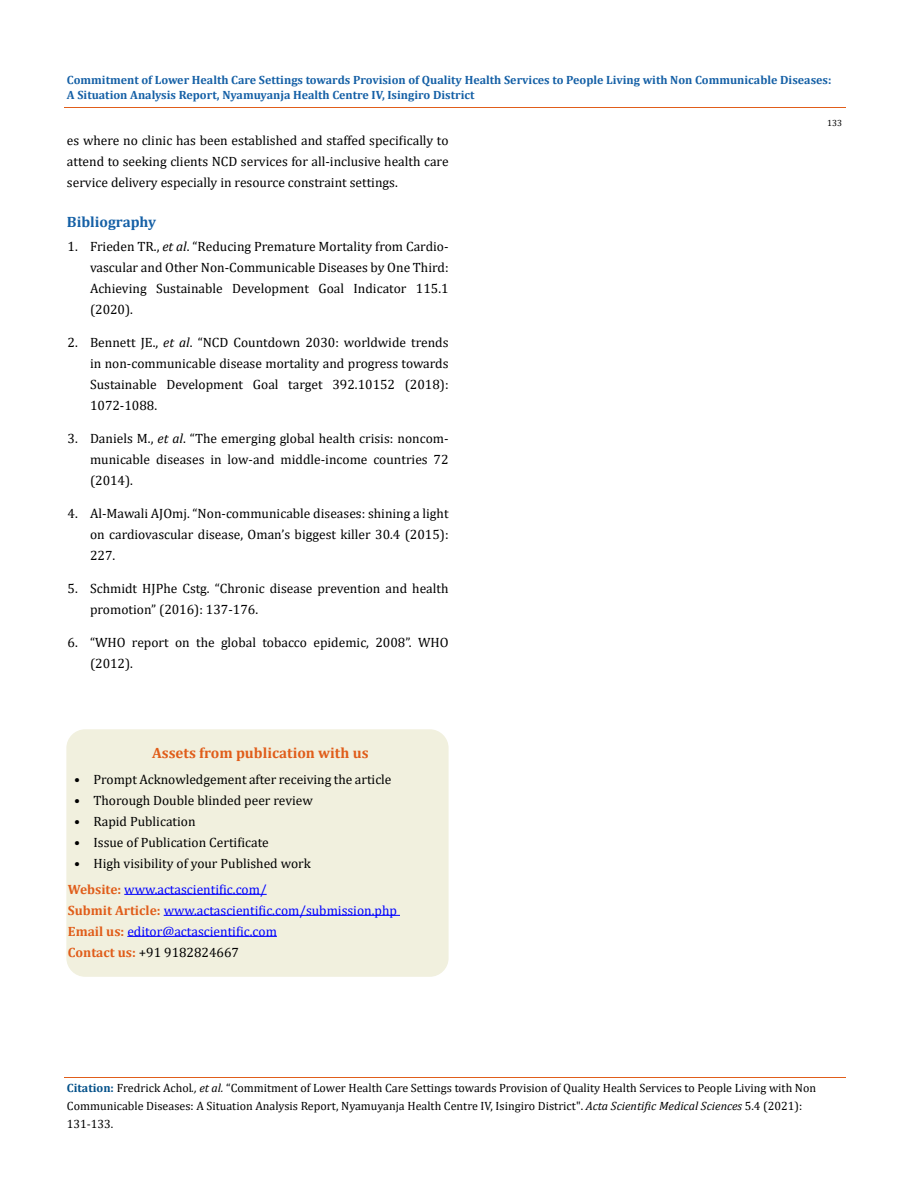
<style>
.page{position:relative;width:917px;height:1188px;background:#fff}
.page>*{position:absolute;margin:0;border:0;box-sizing:border-box;transform-origin:0 0}
.t1{font:700 15px "Cambria";color:#e05d1a}
.t2{font:700 15px "Cambria";color:#1560a6}
.t3{font:13.5px/21px "Cambria";color:#000;text-align:justify}
.t4{font:13.5px/21px "Cambria";color:#00f}
.t5{font:12px/18px "Cambria";color:#000}
.t6{font:700 12px/15px "Cambria";color:#1560a6}
.t7{font:9px "Cambria";color:#000}
.s1{font-style:italic}
.s2{font-weight:700;color:#e05d1a}
.s3{color:#000}
.s4{font-weight:700;color:#035089}
</style>
<div class="page">
<div style="left:67px;top:730px;width:381px;height:246px;background:#f1f0de;border-radius:18px"></div>
<div style="left:66px;top:729px;width:382px;height:248px;border:2px solid #f1f0de;border-radius:18px"></div>
<hr style="left:124px;top:894px;width:143px;height:1px;background:#00f">
<hr style="left:164px;top:915px;width:236px;height:1px;background:#00f">
<hr style="left:127px;top:936px;width:150px;height:1px;background:#00f">
<hr style="left:64px;top:108px;width:781px;height:1px;background:#e05d1a">
<hr style="left:64px;top:1077px;width:781px;height:1px;background:#e05d1a">
<p class="t6" style="left:67px;top:72px;width:766px">Commitment of Lower Health Care Settings towards Provision of Quality Health Services to People Living with Non Communicable Diseases:<br>A Situation Analysis Report, Nyamuyanja Health Centre IV, Isingiro District</p>
<p class="t3" style="left:67px;top:130px;width:383px">es where no clinic has been established and staffed specifically to attend to seeking clients NCD services for all-inclusive health care service delivery especially in resource constraint settings.</p>
<p class="t2" style="left:67px;top:211px;width:91px">Bibliography</p>
<p class="t3" style="left:90px;top:236px;width:360px;text-indent:-23px">1. Frieden TR., <span class="s1">et al</span>. “Reducing Premature Mortality from Cardio&shy;vascular and Other Non-Communicable Diseases by One Third:<br>Achieving Sustainable Development Goal Indicator 115.1 (2020).</p>
<p class="t3" style="left:90px;top:332px;width:360px;text-indent:-23px">2. Bennett JE., <span class="s1">et al</span>. “NCD Countdown 2030: worldwide trends in non-communicable disease mortality and progress towards Sustainable Development Goal target 392.10152 (2018):<br>1072-1088.</p>
<p class="t3" style="left:90px;top:428px;width:360px;text-indent:-22px">3. Daniels M., <span class="s1">et al</span>. “The emerging global health crisis: noncom&shy;municable diseases in low-and middle-income countries 72 (2014).</p>
<p class="t3" style="left:90px;top:503px;width:360px;text-indent:-23px">4. Al-Mawali AJOmj. “Non-communicable diseases: shining a light on cardiovascular disease, Oman’s biggest killer 30.4 (2015):<br>227.</p>
<p class="t3" style="left:90px;top:578px;width:360px;text-indent:-23px">5. Schmidt HJPhe Cstg. “Chronic disease prevention and health promotion” (2016): 137-176.</p>
<p class="t3" style="left:90px;top:632px;width:360px;text-indent:-23px">6. “WHO report on the global tobacco epidemic, 2008”. WHO (2012).</p>
<p class="t1" style="left:152px;top:743px;width:218px">Assets from publication with us</p>
<p class="t3" style="left:74px;top:769px;width:319px">• Prompt Acknowledgement after receiving the article</p>
<p class="t3" style="left:74px;top:790px;width:240px">• Thorough Double blinded peer review</p>
<p class="t3" style="left:74px;top:811px;width:123px">• Rapid Publication</p>
<p class="t3" style="left:74px;top:832px;width:196px">• Issue of Publication Certificate</p>
<p class="t3" style="left:74px;top:853px;width:238px">• High visibility of your Published work</p>
<p class="t4" style="left:68px;top:878px;width:330px"><span class="s2">Website:</span> www.actascientific.com/<br><span class="s2">Submit Article:</span> www.actascientific.com/submission.php <span class="s2">Email us:</span> editor@actascientific.com<br><span class="s2">Contact us:</span> <span class="s3">+91 9182824667</span></p>
<p class="t7" style="left:827px;top:118px;width:16px">133</p>
<p class="t5" style="left:67px;top:1079px;width:750px"><span class="s4">Citation:</span> Fredrick Achol<span class="s1">., et al.</span> “Commitment of Lower Health Care Settings towards Provision of Quality Health Services to People Living with Non<br>Communicable Diseases: A Situation Analysis Report, Nyamuyanja Health Centre IV, Isingiro District". <span class="s1">Acta Scientific Medical Sciences</span> 5.4 (2021):<br>131-133.</p>
</div>
